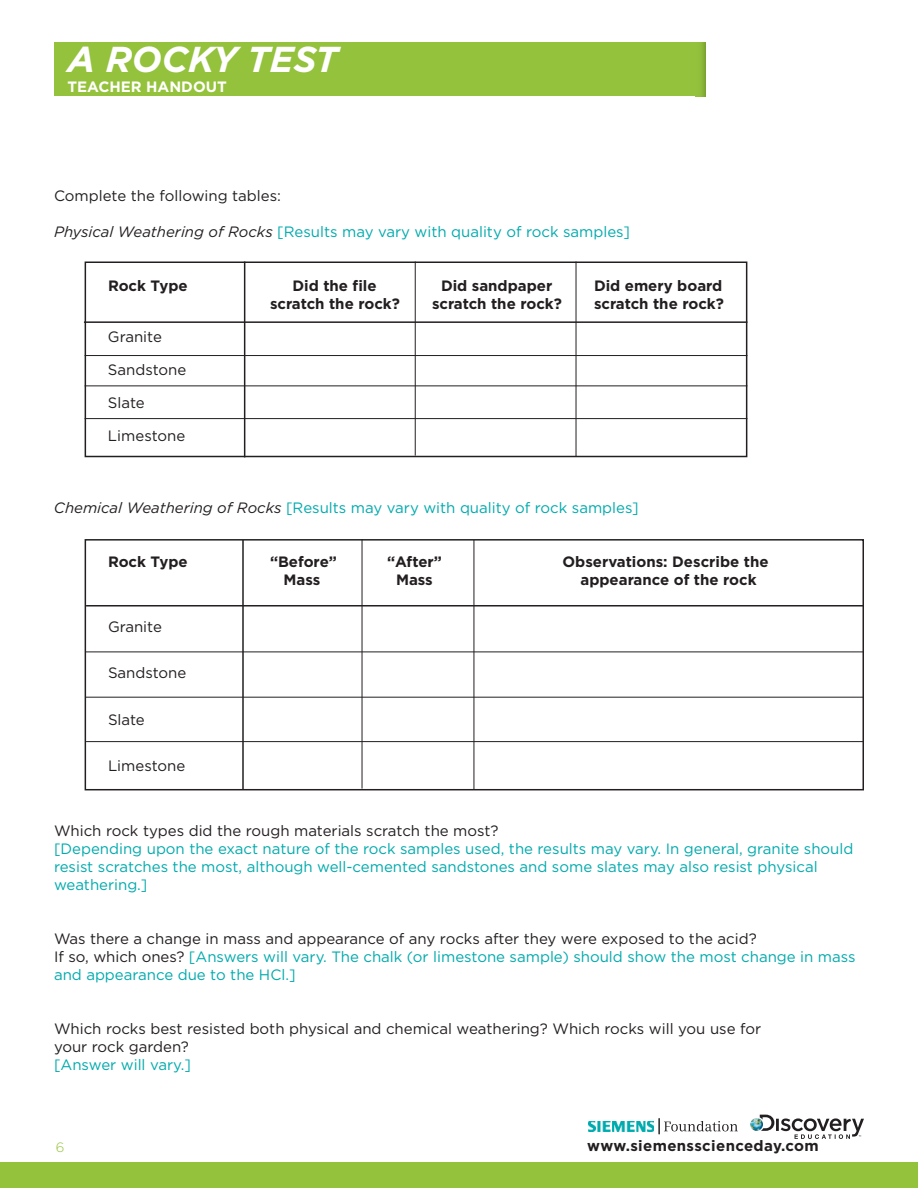
<style>
.page{position:relative;width:918px;height:1188px;background:#fff}
.page>*{position:absolute;margin:0;border:0;box-sizing:border-box;transform-origin:0 0}
.t1{font:italic 700 36px "Gotham";color:#fff}
.t2{font:15px/18px "Gotham";color:#00aaad}
.t3{font:15px/18px "Gotham";color:#231f20}
.t4{font:700 15px "Gotham";color:#231f20}
.t5{font:700 15px "Gotham";letter-spacing:.025em;color:#231f20}
.t6{font:700 15px "Gotham";color:#fff}
.t7{font:300 13.5px "Gotham";color:#95c23c}
.s1{font-style:italic;color:#231f20}
.s2{color:#231f20}
</style>
<div class="page">
<div style="left:54px;top:42px;width:651px;height:54px;background:#95c23c"></div>
<div style="left:0;top:1163px;width:918px;height:25px;background:#95c23c"></div>
<img style="left:589px;top:1121px;width:65px;height:10px">
<svg style="left:659px;top:1118px;width:79px;height:16px"></svg>
<svg style="left:750px;top:1115px;width:114px;height:24px"></svg>
<div style="left:85px;top:262px;width:662px;height:195px;border:2px solid #231f20"></div>
<hr style="left:244px;top:262px;width:1px;height:195px;background:#231f20">
<hr style="left:415px;top:262px;width:1px;height:194px;background:#231f20">
<hr style="left:576px;top:262px;width:1px;height:194px;background:#231f20">
<hr style="left:84px;top:321px;width:663px;height:2px;background:#231f20">
<hr style="left:85px;top:355px;width:662px;height:1px;background:#231f20">
<hr style="left:85px;top:386px;width:662px;height:1px;background:#231f20">
<hr style="left:85px;top:418px;width:662px;height:1px;background:#231f20">
<div style="left:85px;top:539px;width:779px;height:251px;border:2px solid #231f20"></div>
<hr style="left:242px;top:540px;width:2px;height:250px;background:#231f20">
<hr style="left:362px;top:539px;width:1px;height:250px;background:#231f20">
<hr style="left:474px;top:540px;width:1px;height:250px;background:#231f20">
<hr style="left:86px;top:605px;width:778px;height:2px;background:#231f20">
<hr style="left:85px;top:652px;width:779px;height:1px;background:#231f20">
<hr style="left:85px;top:697px;width:779px;height:1px;background:#231f20">
<hr style="left:86px;top:741px;width:778px;height:1px;background:#231f20">
<h1 class="t1" style="left:68px;top:39px;width:272px">A ROCKY TEST</h1>
<p class="t6" style="left:68px;top:78px;width:161px">TEACHER HANDOUT</p>
<p class="t3" style="left:54px;top:187px;width:229px">Complete the following tables:</p>
<p class="t2" style="left:54px;top:223px;width:578px"><span class="s1">Physical Weathering of Rocks</span> [Results may vary with quality of rock samples]</p>
<p class="t4" style="left:108px;top:277px;width:81px">Rock Type</p>
<p class="t4" style="left:292px;top:277px;width:86px">Did the file</p>
<p class="t4" style="left:441px;top:277px;width:113px">Did sandpaper</p>
<p class="t4" style="left:594px;top:277px;width:130px">Did emery board</p>
<p class="t4" style="left:270px;top:295px;width:131px">scratch the rock?</p>
<p class="t4" style="left:432px;top:295px;width:131px">scratch the rock?</p>
<p class="t4" style="left:594px;top:295px;width:131px">scratch the rock?</p>
<p class="t3" style="left:108px;top:328px;width:55px">Granite</p>
<p class="t3" style="left:108px;top:361px;width:80px">Sandstone</p>
<p class="t3" style="left:108px;top:394px;width:38px">Slate</p>
<p class="t3" style="left:108px;top:427px;width:79px">Limestone</p>
<p class="t2" style="left:54px;top:499px;width:586px"><span class="s1">Chemical Weathering of Rocks</span> [Results may vary with quality of rock samples]</p>
<p class="t4" style="left:108px;top:553px;width:81px">Rock Type</p>
<p class="t4" style="left:270px;top:553px;width:68px">“Before”</p>
<p class="t4" style="left:387px;top:553px;width:56px">“After”</p>
<p class="t4" style="left:562px;top:553px;width:208px">Observations: Describe the</p>
<p class="t4" style="left:284px;top:571px;width:38px">Mass</p>
<p class="t4" style="left:396px;top:571px;width:38px">Mass</p>
<p class="t4" style="left:581px;top:571px;width:178px">appearance of the rock</p>
<p class="t3" style="left:108px;top:618px;width:55px">Granite</p>
<p class="t3" style="left:108px;top:664px;width:80px">Sandstone</p>
<p class="t3" style="left:108px;top:711px;width:38px">Slate</p>
<p class="t3" style="left:108px;top:757px;width:79px">Limestone</p>
<p class="t3" style="left:54px;top:822px;width:446px">Which rock types did the rough materials scratch the most?</p>
<p class="t2" style="left:54px;top:840px;width:801px">[Depending upon the exact nature of the rock samples used, the results may vary. In general, granite should resist scratches the most, although well-cemented sandstones and some slates may also resist physical weathering.]</p>
<p class="t2" style="left:54px;top:930px;width:803px"><span class="s2">Was there a change in mass and appearance of any rocks after they were exposed to the acid?<br>If so, which ones?</span> [Answers will vary. The chalk (or limestone sample) should show the most change in mass and appearance due to the HCl.]</p>
<p class="t3" style="left:54px;top:1020px;width:709px">Which rocks best resisted both physical and chemical weathering? Which rocks will you use for your rock garden?</p>
<p class="t2" style="left:54px;top:1056px;width:139px">[Answer will vary.]</p>
<p class="t7" style="left:56px;top:1140px;width:10px">6</p>
<p class="t5" style="left:587px;top:1138px;width:233px">www.siemensscienceday.com</p>
</div>
